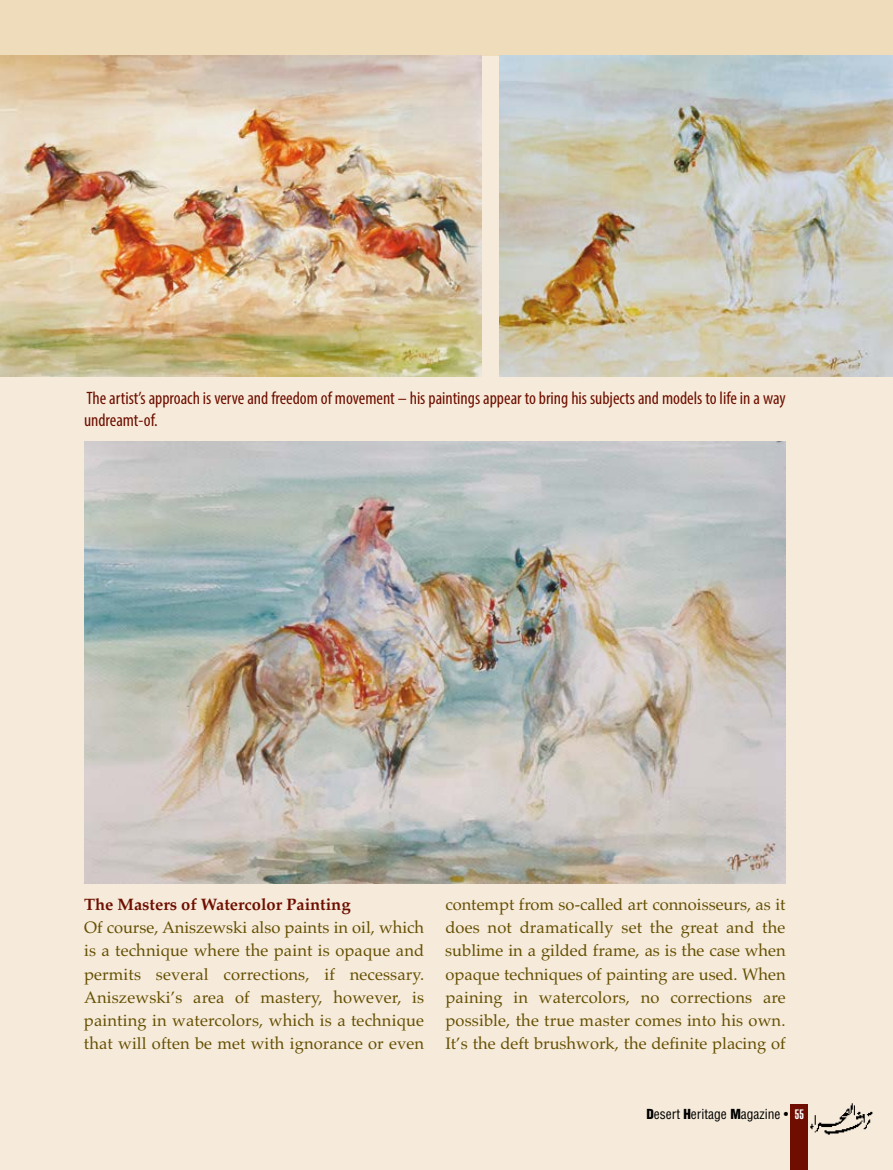
<style>
.page{position:relative;width:893px;height:1170px;background:#fff}
.page>*{position:absolute;margin:0;border:0;box-sizing:border-box;transform-origin:0 0}
.t1{font:condensed 18px/21.6px "Myriad Pro";color:#6e0e00}
.t2{font:16.5px/23.2px "Palatino";letter-spacing:.005em;color:#644f02;text-align:justify}
.t3{font:700 16.5px "Palatino";color:#6e0e00}
.t4{font:condensed 13.5px "Helvetica";color:#000}
.s1{font-weight:900}
.s2{font-weight:900;font-stretch:extra-condensed;color:#fff}
</style>
<div class="page">
<div style="left:0;top:55px;width:893px;height:1114px;background:#f6ebda"></div>
<div style="left:0;top:0;width:893px;height:55px;background:#eedcbb"></div>
<img style="left:0;top:55px;width:481px;height:321px">
<img style="left:499px;top:55px;width:394px;height:321px">
<img style="left:84px;top:441px;width:702px;height:442px">
<div style="left:791px;top:1104px;width:17px;height:65px;background:#6e0d00"></div>
<img style="left:810px;top:1103px;width:63px;height:32px">
<p class="t1" style="left:84px;top:387px;width:703px">The artist’s approach is verve and freedom of movement – his paintings appear to bring his subjects and models to life in a way undreamt-of.</p>
<p class="t3" style="left:84px;top:890px;width:268px">The Masters of Watercolor Painting</p>
<p class="t2" style="left:84px;top:915px;width:342px">Of course, Aniszewski also paints in oil, which is a technique where the paint is opaque and permits several corrections, if necessary.<br>Aniszewski’s area of mastery, however, is painting in watercolors, which is a technique that will often be met with ignorance or even</p>
<p class="t2" style="left:445px;top:892px;width:342px">contempt from so-called art connoisseurs, as it does not dramatically set the great and the sublime in a gilded frame, as is the case when opaque techniques of painting are used. When paining in watercolors, no corrections are possible, the true master comes into his own.<br>It’s the deft brushwork, the definite placing of</p>
<p class="t4" style="left:646px;top:1105px;width:159px"><span class="s1">D</span>esert <span class="s1">H</span>eritage <span class="s1">M</span>agazine • <span class="s2">55</span></p>
</div>
